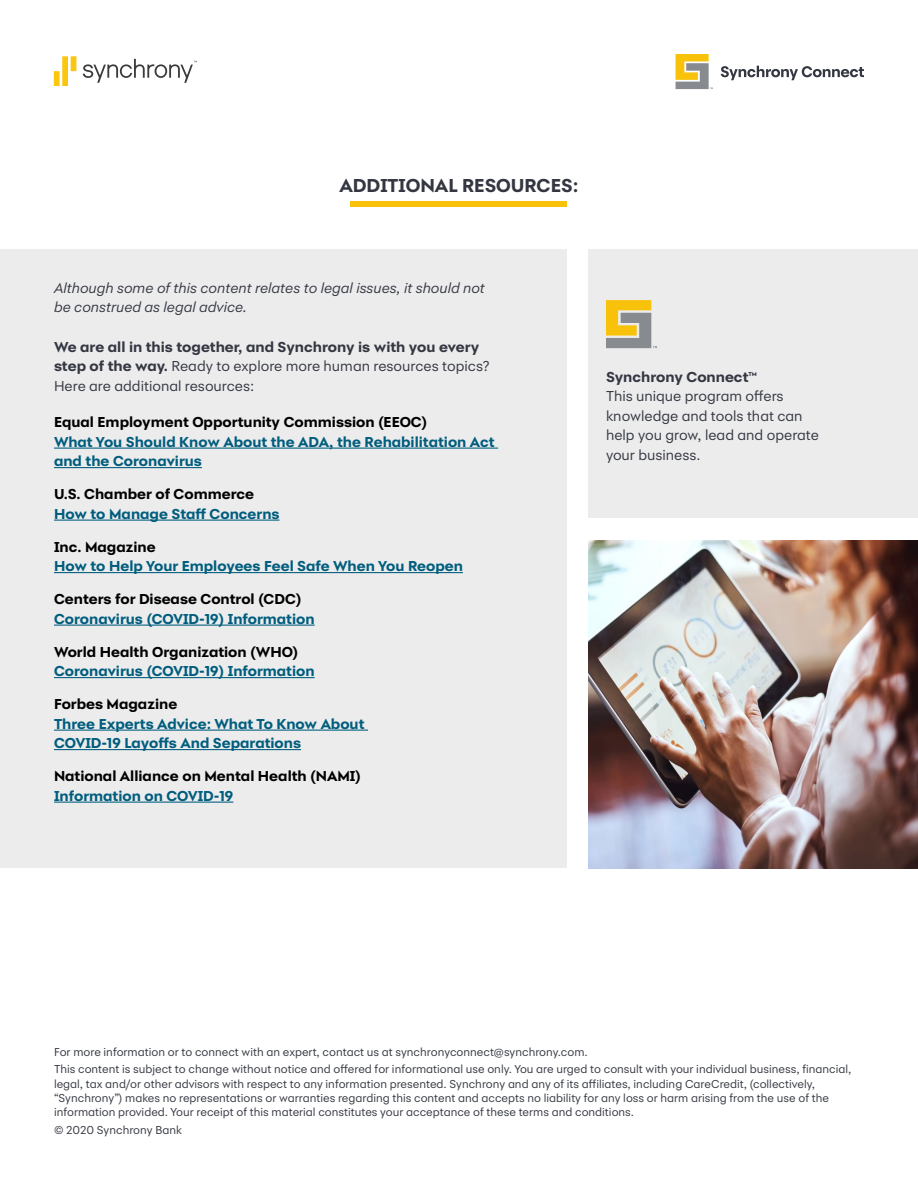
<style>
.page{position:relative;width:918px;height:1188px;background:#fff}
.page>*{position:absolute;margin:0;border:0;box-sizing:border-box;transform-origin:0 0}
.t1{font:700 19.5px "Synchrony Sans";color:#343741}
.t2{font:700 15px/19.5px "Synchrony Sans";color:#005d7d}
.t3{font:15px/19.5px "Synchrony Sans";color:#343741}
.t4{font:700 15px "Synchrony Sans";color:#000}
.t5{font:italic 15px/19.5px "Synchrony Sans";color:#343741}
.t6{font:700 15px "Synchrony Sans";color:#343741}
.t7{font:12px/14.4px "Synchrony Sans";color:#343741}
.s1{font-weight:700}
</style>
<div class="page">
<svg style="left:54px;top:56px;width:22px;height:30px"></svg>
<svg style="left:83px;top:59px;width:114px;height:24px"></svg>
<svg style="left:721px;top:66px;width:143px;height:14px"></svg>
<svg style="left:676px;top:54px;width:37px;height:35px"></svg>
<div style="left:588px;top:249px;width:330px;height:269px;background:#ececed"></div>
<img style="left:588px;top:540px;width:330px;height:328px">
<svg style="left:606px;top:300px;width:51px;height:48px"></svg>
<div style="left:0;top:249px;width:566px;height:619px;background:#ececed"></div>
<hr style="left:54px;top:448px;width:444px;height:1px;background:#005d7d">
<hr style="left:54px;top:467px;width:148px;height:1px;background:#005d7d">
<hr style="left:54px;top:520px;width:226px;height:1px;background:#005d7d">
<hr style="left:54px;top:572px;width:409px;height:1px;background:#005d7d">
<hr style="left:54px;top:625px;width:261px;height:1px;background:#005d7d">
<hr style="left:54px;top:677px;width:261px;height:1px;background:#005d7d">
<hr style="left:54px;top:730px;width:314px;height:1px;background:#005d7d">
<hr style="left:54px;top:749px;width:247px;height:1px;background:#005d7d">
<hr style="left:54px;top:802px;width:179px;height:1px;background:#005d7d">
<div style="left:350px;top:201px;width:216px;height:6px;background:#f9c20a"></div>
<h1 class="t1" style="left:339px;top:173px;width:241px">ADDITIONAL RESOURCES:</h1>
<p class="t5" style="left:54px;top:278px;width:432px">Although some of this content relates to legal issues, it should not be construed as legal advice.</p>
<p class="t3" style="left:54px;top:337px;width:437px"><span class="s1">We are all in this together, and Synchrony is with you every step of the way.</span> Ready to explore more human resources topics?<br>Here are additional resources:</p>
<p class="t4" style="left:54px;top:413px;width:375px">Equal Employment Opportunity Commission (EEOC)</p>
<p class="t2" style="left:54px;top:431px;width:442px">What You Should Know About the ADA, the Rehabilitation Act and the Coronavirus</p>
<p class="t4" style="left:54px;top:485px;width:202px">U.S. Chamber of Commerce</p>
<p class="t2" style="left:54px;top:503px;width:227px">How to Manage Staff Concerns</p>
<p class="t4" style="left:54px;top:538px;width:103px">Inc. Magazine</p>
<p class="t2" style="left:54px;top:556px;width:411px">How to Help Your Employees Feel Safe When You Reopen</p>
<p class="t4" style="left:54px;top:590px;width:249px">Centers for Disease Control (CDC)</p>
<p class="t2" style="left:54px;top:608px;width:262px">Coronavirus (COVID-19) Information</p>
<p class="t4" style="left:54px;top:643px;width:246px">World Health Organization (WHO)</p>
<p class="t2" style="left:54px;top:661px;width:262px">Coronavirus (COVID-19) Information</p>
<p class="t4" style="left:54px;top:695px;width:125px">Forbes Magazine</p>
<p class="t2" style="left:54px;top:713px;width:312px">Three Experts Advice: What To Know About<br>COVID-19 Layoffs And Separations</p>
<p class="t4" style="left:54px;top:767px;width:309px">National Alliance on Mental Health (NAMI)</p>
<p class="t2" style="left:54px;top:785px;width:181px">Information on COVID-19</p>
<p class="t6" style="left:606px;top:368px;width:153px">Synchrony Connect™</p>
<p class="t3" style="left:606px;top:386px;width:215px">This unique program offers knowledge and tools that can help you grow, lead and operate your business.</p>
<p class="t7" style="left:54px;top:1042px;width:799px;line-height:17.7px">For more information or to connect with an expert, contact us at synchronyconnect@synchrony.com.<br>This content is subject to change without notice and offered for informational use only. You are urged to consult with your individual business, financial,</p>
<p class="t7" style="left:54px;top:1076px;width:776px">legal, tax and/or other advisors with respect to any information presented. Synchrony and any of its affiliates, including CareCredit, (collectively, “Synchrony”) makes no representations or warranties regarding this content and accepts no liability for any loss or harm arising from the use of the information provided. Your receipt of this material constitutes your acceptance of these terms and conditions.</p>
<p class="t7" style="left:54px;top:1123px;width:129px">© 2020 Synchrony Bank</p>
</div>
